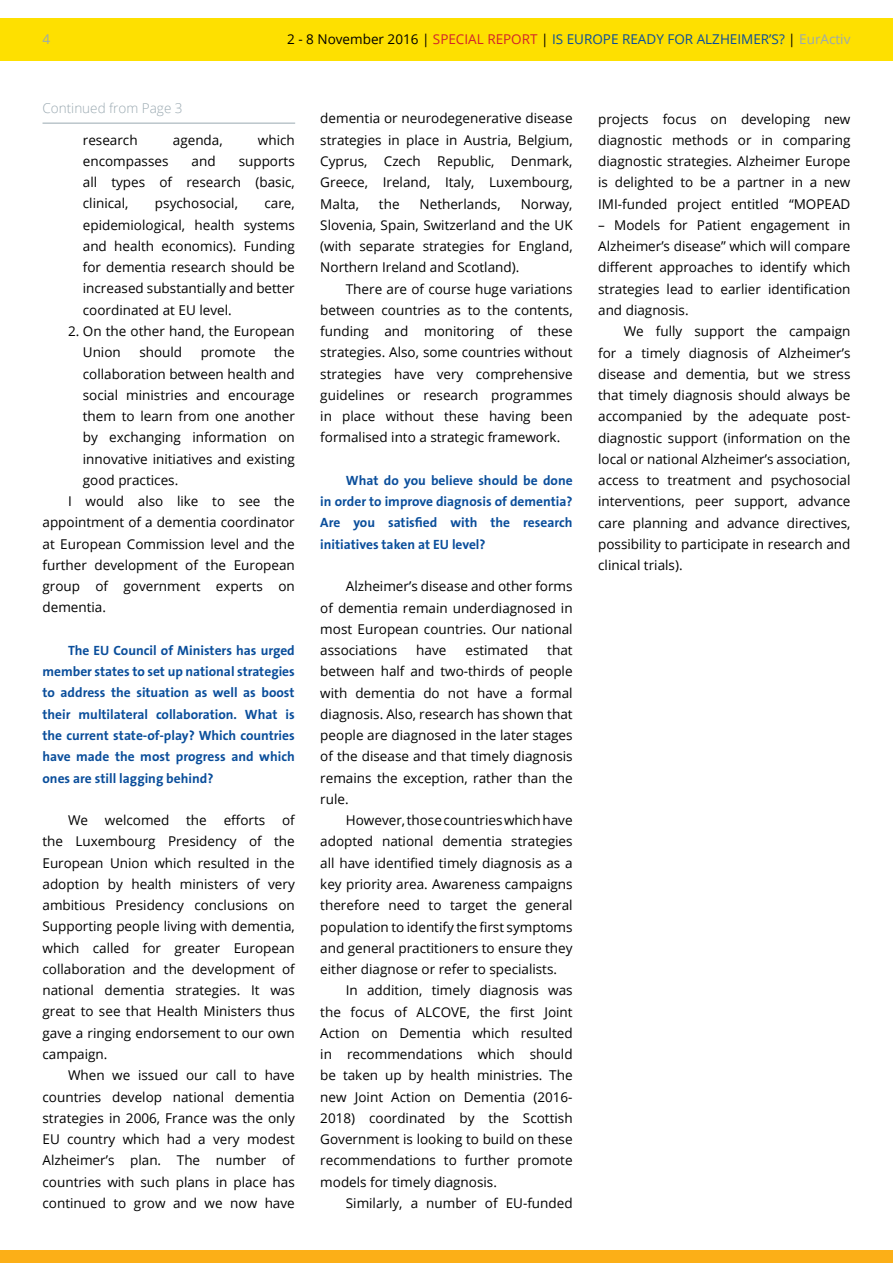
<style>
.page{position:relative;width:893px;height:1263px;background:#fff}
.page>*{position:absolute;margin:0;border:0;box-sizing:border-box;transform-origin:0 0}
.t1{font:13.5px/21.3px "Open Sans";color:#000;text-align:justify}
.t2{font:700 13.5px/21.3px "The Sans B7";color:#0a4e9b;text-align:justify}
.t3{font:13.5px "Open Sans";color:#0a4e9b}
.t4{font:300 13.5px "Open Sans";color:#9aa9b1}
.t5{font:13.5px "Open Sans";color:#9aa9b1}
.s1{color:#000}
.s2{color:#d2232a}
.s3{color:#9aa9b1}
</style>
<div class="page">
<div style="left:0;top:18px;width:893px;height:42px;background:#fee000"></div>
<div style="left:0;top:1250px;width:893px;height:13px;background:#fcaf17"></div>
<hr style="left:43px;top:123px;width:252px;height:1px;background:#9aa9b1">
<p class="t5" style="left:43px;top:30px;width:9px">4</p>
<p class="t3" style="left:287px;top:30px;width:565px"><span class="s1">2 - 8 November 2016 |</span> <span class="s2">SPECIAL REPORT</span> <span class="s1">|</span> IS EUROPE READY FOR ALZHEIMER’S? <span class="s1">|</span> <span class="s3">EurActiv</span></p>
<p class="t4" style="left:43px;top:99px;width:142px">Continued from Page 3</p>
<p class="t1" style="left:83px;top:129px;width:56px">research</p>
<p class="t1" style="left:173px;top:129px;width:51px">agenda,</p>
<p class="t1" style="left:258px;top:129px;width:38px">which</p>
<p class="t1" style="left:83px;top:150px;width:87px">encompasses</p>
<p class="t1" style="left:192px;top:150px;width:26px">and</p>
<p class="t1" style="left:83px;top:150px;width:213px;text-indent:156px">supports all types of research (basic, clinical,</p>
<p class="t1" style="left:155px;top:192px;width:85px">psychosocial,</p>
<p class="t1" style="left:83px;top:192px;width:213px;text-indent:182px">care, epidemiological, health systems and health economics). Funding for dementia research should be increased substantially and better coordinated at EU level.</p>
<p class="t1" style="left:83px;top:320px;width:213px;text-indent:-15px">2. On the other hand, the European<br>Union</p>
<p class="t1" style="left:139px;top:341px;width:44px">should</p>
<p class="t1" style="left:201px;top:341px;width:56px">promote</p>
<p class="t1" style="left:274px;top:341px;width:22px">the</p>
<p class="t1" style="left:83px;top:363px;width:213px">collaboration between health and</p>
<p class="t1" style="left:83px;top:384px;width:213px">social ministries and encourage</p>
<p class="t1" style="left:83px;top:405px;width:213px">them to learn from one another</p>
<p class="t1" style="left:83px;top:426px;width:213px">by exchanging information on</p>
<p class="t1" style="left:83px;top:448px;width:213px">innovative initiatives and existing</p>
<p class="t1" style="left:83px;top:469px;width:97px">good practices.</p>
<p class="t1" style="left:68px;top:490px;width:228px">I would also like to see the</p>
<p class="t1" style="left:43px;top:511px;width:254px">appointment of a dementia coordinator</p>
<p class="t1" style="left:43px;top:533px;width:254px">at European Commission level and the</p>
<p class="t1" style="left:43px;top:554px;width:254px">further development of the European</p>
<p class="t1" style="left:43px;top:575px;width:254px">group of government experts on</p>
<p class="t1" style="left:43px;top:596px;width:65px">dementia.</p>
<p class="t2" style="left:43px;top:640px;width:254px;text-indent:26px">The EU Council of Ministers has urged member states to set up national strategies to address the situation as well as boost their multilateral collaboration. What is the current state-of-play? Which countries have made the most progress and which ones are still lagging behind?</p>
<p class="t1" style="left:43px;top:809px;width:254px;text-indent:26px">We welcomed the efforts of the Luxembourg Presidency of the European Union which resulted in the adoption by health ministers of very ambitious Presidency conclusions on Supporting people living with dementia, which called for greater European collaboration and the development of national dementia strategies. It was great to see that Health Ministers thus gave a ringing endorsement to our own campaign.</p>
<p class="t1" style="left:43px;top:1064px;width:254px;text-indent:26px">When we issued our call to have countries develop national dementia strategies in 2006, France was the only EU country which had a very modest Alzheimer’s plan. The number of countries with such plans in place has continued to grow and we now have</p>
<p class="t1" style="left:320px;top:108px;width:254px">dementia or neurodegenerative disease strategies in place in Austria, Belgium, Cyprus, Czech Republic, Denmark, Greece, Ireland, Italy, Luxembourg, Malta,</p>
<p class="t1" style="left:379px;top:193px;width:22px">the</p>
<p class="t1" style="left:420px;top:193px;width:83px">Netherlands,</p>
<p class="t1" style="left:320px;top:193px;width:254px;text-indent:200px">Norway, Slovenia, Spain, Switzerland and the UK (with separate strategies for England, Northern Ireland and Scotland).</p>
<p class="t1" style="left:320px;top:278px;width:254px;text-indent:26px">There are of course huge variations between countries as to the contents, funding and monitoring of these strategies. Also, some countries without strategies have very comprehensive guidelines or research programmes in place without these having been formalised into a strategic framework.</p>
<p class="t2" style="left:320px;top:470px;width:254px;text-indent:26px">What do you believe should be done in order to improve diagnosis of dementia?<br>Are you satisfied with the research initiatives taken at EU level?</p>
<p class="t1" style="left:320px;top:575px;width:254px;text-indent:26px">Alzheimer’s disease and other forms of dementia remain underdiagnosed in most European countries. Our national associations</p>
<p class="t1" style="left:320px;top:639px;width:254px;text-indent:227px">that between half and two-thirds of people with dementia do not have a formal diagnosis. Also, research has shown that people are diagnosed in the later stages of the disease and that timely diagnosis remains the exception, rather than the rule.</p>
<p class="t1" style="left:320px;top:809px;width:254px;text-indent:26px">However, those countries which have adopted national dementia strategies all have identified timely diagnosis as a key priority area. Awareness campaigns therefore need to target the general population to identify the first symptoms and general practitioners to ensure they either diagnose or refer to specialists.</p>
<p class="t1" style="left:320px;top:979px;width:254px;text-indent:26px">In addition, timely diagnosis was the focus of ALCOVE, the first Joint Action on Dementia which resulted in recommendations which should be taken up by health ministries. The new Joint Action on Dementia (2016- 2018) coordinated by the Scottish Government is looking to build on these recommendations to further promote models for timely diagnosis.</p>
<p class="t1" style="left:346px;top:1192px;width:228px">Similarly, a number of EU-funded</p>
<p class="t1" style="left:416px;top:639px;width:32px">have</p>
<p class="t1" style="left:465px;top:639px;width:64px">estimated</p>
<p class="t1" style="left:598px;top:108px;width:254px">projects focus on developing new diagnostic methods or in comparing diagnostic strategies. Alzheimer Europe is delighted to be a partner in a new IMI-funded project entitled “MOPEAD</p>
<p class="t1" style="left:598px;top:214px;width:254px">– Models for Patient engagement in Alzheimer’s disease” which will compare different approaches to identify which strategies lead to earlier identification and diagnosis.</p>
<p class="t1" style="left:598px;top:320px;width:254px;text-indent:26px">We fully support the campaign for a timely diagnosis of Alzheimer’s disease and dementia, but we stress that timely diagnosis should always be accompanied by the adequate post&shy;diagnostic support (information on the local or national Alzheimer’s association, access to treatment and psychosocial interventions, peer support, advance care planning and advance directives, possibility to participate in research and clinical trials).</p>
</div>
